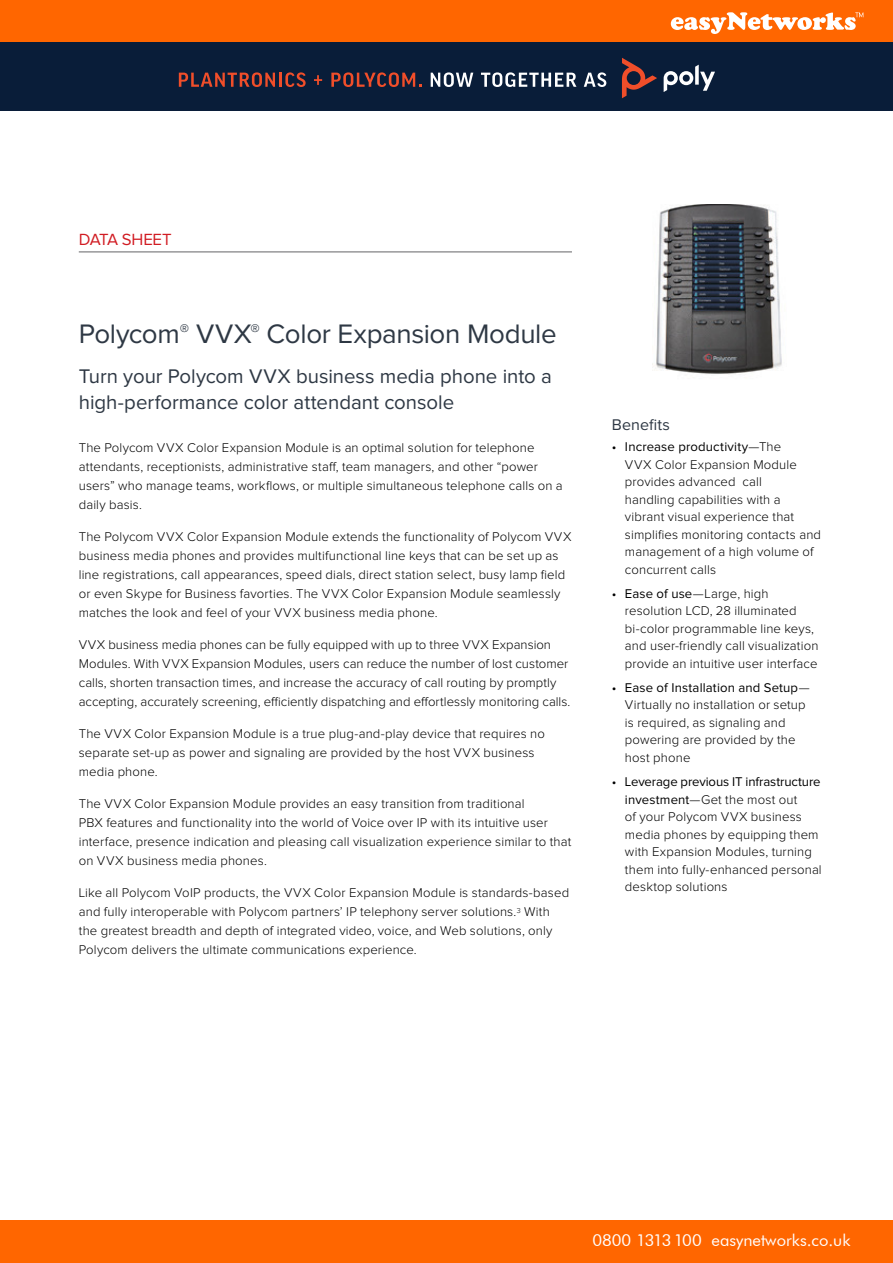
<style>
.page{position:relative;width:893px;height:1263px;background:#fff}
.page>*{position:absolute;margin:0;border:0;box-sizing:border-box;transform-origin:0 0}
.t1{font:27.75px "Proxima Nova";letter-spacing:-.015em;color:#2e3844}
.t2{font:20.4px/26.2px "Proxima Nova";color:#2e3844}
.t3{font:16.8px "Proxima Nova";letter-spacing:-.015em;color:#d11c23}
.t4{font:16.5px "Futura BT";color:#fff}
.t5{font:16.05px "Proxima Nova";letter-spacing:.005em;color:#2e3844}
.t6{font:300 13.2px/17.5px "Proxima Nova";letter-spacing:.01em;color:#000}
.s1{font-weight:400}
</style>
<div class="page">
<div style="left:0;top:1220px;width:893px;height:43px;background:#f60"></div>
<div style="left:0;top:0;width:893px;height:43px;background:#f60"></div>
<svg style="left:671px;top:12px;width:192px;height:22px"></svg>
<hr style="left:79px;top:252px;width:493px;height:1px;background:#636466">
<img style="left:652px;top:204px;width:130px;height:171px">
<div style="left:0;top:43px;width:893px;height:68px;background:#091d39"></div>
<svg style="left:179px;top:72px;width:96px;height:15px"></svg>
<hr style="left:279px;top:73px;width:3px;height:14px;background:#f04e2a">
<svg style="left:285px;top:72px;width:21px;height:15px"></svg>
<svg style="left:314px;top:75px;width:8px;height:10px"></svg>
<svg style="left:331px;top:72px;width:90px;height:15px"></svg>
<svg style="left:431px;top:72px;width:42px;height:15px"></svg>
<svg style="left:481px;top:72px;width:95px;height:15px"></svg>
<svg style="left:584px;top:72px;width:22px;height:15px"></svg>
<svg style="left:664px;top:65px;width:51px;height:27px"></svg>
<svg style="left:622px;top:58px;width:35px;height:40px"></svg>
<p class="t3" style="left:79px;top:232px;width:94px">DATA SHEET</p>
<h1 class="t1" style="left:79px;top:321px;width:479px">Polycom<sup>®</sup> VVX<sup>®</sup> Color Expansion Module</h1>
<h2 class="t2" style="left:79px;top:364px;width:475px">Turn your Polycom VVX business media phone into a high-performance color attendant console</h2>
<p class="t6" style="left:79px;top:439px;width:485px;line-height:18.9px">The Polycom VVX Color Expansion Module is an optimal solution for telephone attendants, receptionists, administrative staff, team managers, and other “power users” who manage teams, workflows, or multiple simultaneous telephone calls on a daily basis.</p>
<p class="t6" style="left:79px;top:528px;width:494px;line-height:18.9px">The Polycom VVX Color Expansion Module extends the functionality of Polycom VVX business media phones and provides multifunctional line keys that can be set up as line registrations, call appearances, speed dials, direct station select, busy lamp field or even Skype for Business favorties. The VVX Color Expansion Module seamlessly matches the look and feel of your VVX business media phone.</p>
<p class="t6" style="left:79px;top:636px;width:493px;line-height:18.9px">VVX business media phones can be fully equipped with up to three VVX Expansion Modules. With VVX Expansion Modules, users can reduce the number of lost customer calls, shorten transaction times, and increase the accuracy of call routing by promptly accepting, accurately screening, efficiently dispatching and effortlessly monitoring calls.</p>
<p class="t6" style="left:79px;top:725px;width:468px;line-height:18.9px">The VVX Color Expansion Module is a true plug-and-play device that requires no separate set-up as power and signaling are provided by the host VVX business media phone.</p>
<p class="t6" style="left:79px;top:795px;width:494px;line-height:18.9px">The VVX Color Expansion Module provides an easy transition from traditional<br>PBX features and functionality into the world of Voice over IP with its intuitive user interface, presence indication and pleasing call visualization experience similar to that on VVX business media phones.</p>
<p class="t6" style="left:79px;top:884px;width:492px;line-height:19px">Like all Polycom VoIP products, the VVX Color Expansion Module is standards-based and fully interoperable with Polycom partners’ IP telephony server solutions.<sup>3</sup> With the greatest breadth and depth of integrated video, voice, and Web solutions, only Polycom delivers the ultimate communications experience.</p>
<p class="t5" style="left:612px;top:418px;width:60px">Benefits</p>
<p class="t6" style="left:625px;top:439px;width:198px;text-indent:-13px"><span class="s1">• Increase productivity</span>—The<br>VVX Color Expansion Module provides advanced call<br>handling capabilities with a vibrant visual experience that simplifies monitoring contacts and management of a high volume of concurrent calls</p>
<p class="t6" style="left:625px;top:585px;width:195px;text-indent:-13px"><span class="s1">• Ease of use</span>—Large, high resolution LCD, 28 illuminated bi-color programmable line keys, and user-friendly call visualization provide an intuitive user interface</p>
<p class="t6" style="left:625px;top:679px;width:186px;text-indent:-13px"><span class="s1">• Ease of Installation and Setup</span>—<br>Virtually no installation or setup is required, as signaling and powering are provided by the host phone</p>
<p class="t6" style="left:625px;top:773px;width:198px;text-indent:-13px"><span class="s1">• Leverage previous IT infrastructure investment</span>—Get the most out<br>of your Polycom VVX business media phones by equipping them with Expansion Modules, turning them into fully-enhanced personal desktop solutions</p>
<p class="t4" style="left:592px;top:1230px;width:260px">0800 1313 100 easynetworks.co.uk</p>
</div>
